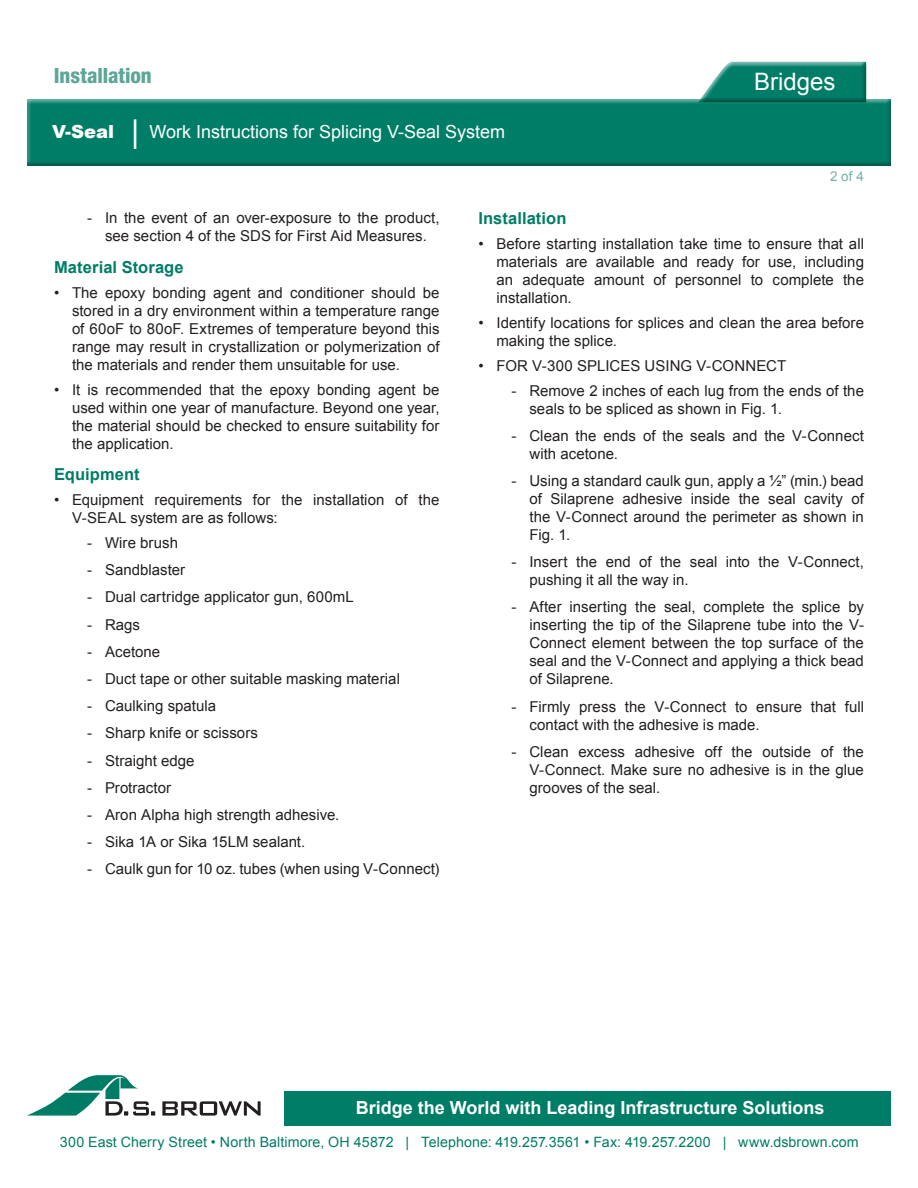
<style>
.page{position:relative;width:918px;height:1188px;background:#fff}
.page>*{position:absolute;margin:0;border:0;box-sizing:border-box;transform-origin:0 0}
.t1{font:24px "Arial";color:#fff}
.t2{font:800 condensed 21px "Helvetica Neue LT Std";letter-spacing:-.005em;color:#5da698}
.t3{font:700 18px "Arial";color:#fff}
.t4{font:18px "Arial";color:#fff}
.t5{font:700 16.5px "Arial";letter-spacing:.005em;color:#007d67}
.t6{font:15px/18px "Arial";letter-spacing:.005em;color:#231f20;text-align:justify}
.t7{font:14.25px "Arial";letter-spacing:.005em;color:#007d67}
.t8{font:13.5px "Arial";color:#77b2a6}
.s1{font-weight:900}
.s2{font-size:31.5px}
</style>
<div class="page">
<div style="left:25px;top:99px;width:867px;height:68px;background:#007d67"></div>
<div style="left:695px;top:61px;width:172px;height:44px;background:#007d67;opacity:.75"></div>
<svg style="left:27px;top:1075px;width:128px;height:41px"></svg>
<svg style="left:162px;top:1101px;width:99px;height:15px"></svg>
<div style="left:284px;top:1092px;width:607px;height:34px;background:#007d67"></div>
<h2 class="t2" style="left:54px;top:62px;width:99px">Installation</h2>
<p class="t4" style="left:52px;top:119px;width:455px"><span class="s1">V-Seal</span> <span class="s2">|</span> Work Instructions for Splicing V-Seal System</p>
<h1 class="t1" style="left:754px;top:66px;width:83px">Bridges</h1>
<p class="t8" style="left:830px;top:168px;width:35px">2 of 4</p>
<p class="t6" style="left:87px;top:208px;width:354px;text-align:center">- In the event of an over-exposure to the product, see section 4 of the SDS for First Aid Measures.</p>
<p class="t5" style="left:54px;top:257px;width:131px">Material Storage</p>
<p class="t6" style="left:72px;top:284px;width:369px;text-indent:-18px">• The epoxy bonding agent and conditioner should be stored in a dry environment within a temperature range of 60oF to 80oF. Extremes of temperature beyond this range may result in crystallization or polymerization of the materials and render them unsuitable for use.</p>
<p class="t6" style="left:72px;top:381px;width:369px;text-indent:-18px">• It is recommended that the epoxy bonding agent be used within one year of manufacture. Beyond one year, the material should be checked to ensure suitability for the application.</p>
<p class="t5" style="left:54px;top:463px;width:87px">Equipment</p>
<p class="t6" style="left:72px;top:491px;width:369px;text-indent:-18px">• Equipment requirements for the installation of the<br>V-SEAL system are as follows:</p>
<p class="t6" style="left:87px;top:534px;width:93px">- Wire brush</p>
<p class="t6" style="left:87px;top:561px;width:100px">- Sandblaster</p>
<p class="t6" style="left:87px;top:588px;width:268px">- Dual cartridge applicator gun, 600mL</p>
<p class="t6" style="left:87px;top:616px;width:55px">- Rags</p>
<p class="t6" style="left:87px;top:643px;width:75px">- Acetone</p>
<p class="t6" style="left:87px;top:670px;width:315px">- Duct tape or other suitable masking material</p>
<p class="t6" style="left:87px;top:697px;width:131px">- Caulking spatula</p>
<p class="t6" style="left:87px;top:724px;width:173px">- Sharp knife or scissors</p>
<p class="t6" style="left:87px;top:751px;width:109px">- Straight edge</p>
<p class="t6" style="left:87px;top:779px;width:86px">- Protractor</p>
<p class="t6" style="left:87px;top:806px;width:254px">- Aron Alpha high strength adhesive.</p>
<p class="t6" style="left:87px;top:833px;width:220px">- Sika 1A or Sika 15LM sealant.</p>
<p class="t6" style="left:87px;top:860px;width:354px">- Caulk gun for 10 oz. tubes (when using V-Connect)</p>
<p class="t5" style="left:478px;top:207px;width:90px">Installation</p>
<p class="t6" style="left:496px;top:235px;width:369px;text-indent:-18px">• Before starting installation take time to ensure that all materials are available and ready for use, including an adequate amount of personnel to complete the installation.</p>
<p class="t6" style="left:496px;top:314px;width:369px;text-indent:-18px">• Identify locations for splices and clean the area before making the splice.</p>
<p class="t6" style="left:478px;top:357px;width:309px">• FOR V-300 SPLICES USING V-CONNECT</p>
<p class="t6" style="left:529px;top:382px;width:336px;text-indent:-18px">- Remove 2 inches of each lug from the ends of the seals to be spliced as shown in Fig. 1.</p>
<p class="t6" style="left:529px;top:427px;width:336px;text-indent:-18px">- Clean the ends of the seals and the V-Connect with acetone.</p>
<p class="t6" style="left:529px;top:472px;width:336px;text-indent:-18px">- Using a standard caulk gun, apply a ½” (min.) bead of Silaprene adhesive inside the seal cavity of the V-Connect around the perimeter as shown in Fig. 1.</p>
<p class="t6" style="left:529px;top:553px;width:336px;text-indent:-18px">- Insert the end of the seal into the V-Connect, pushing it all the way in.</p>
<p class="t6" style="left:529px;top:598px;width:336px;text-indent:-18px">- After inserting the seal, complete the splice by inserting the tip of the Silaprene tube into the V-Connect element between the top surface of the seal and the V-Connect and applying a thick bead of Silaprene.</p>
<p class="t6" style="left:529px;top:698px;width:336px;text-indent:-18px">- Firmly press the V-Connect to ensure that full contact with the adhesive is made.</p>
<p class="t6" style="left:529px;top:743px;width:336px;text-indent:-18px">- Clean excess adhesive off the outside of the V-Connect. Make sure no adhesive is in the glue grooves of the seal.</p>
<p class="t3" style="left:356px;top:1096px;width:470px">Bridge the World with Leading Infrastructure Solutions</p>
<p class="t7" style="left:60px;top:1133px;width:800px">300 East Cherry Street • North Baltimore, OH 45872 | Telephone: 419.257.3561 • Fax: 419.257.2200 | www.dsbrown.com</p>
</div>
